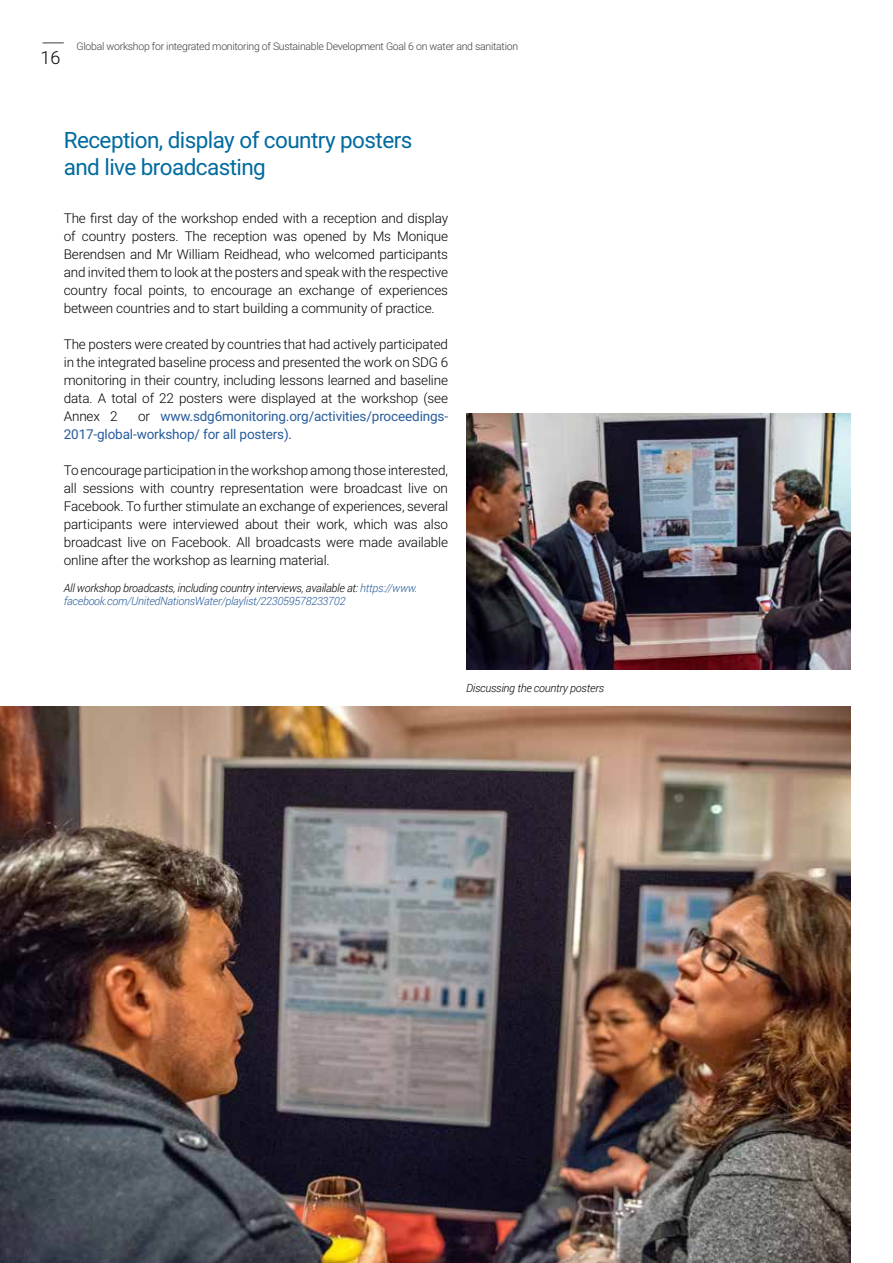
<style>
.page{position:relative;width:893px;height:1263px;background:#fff}
.page>*{position:absolute;margin:0;border:0;box-sizing:border-box;transform-origin:0 0}
.t1{font:22.5px/27px "Roboto";letter-spacing:-.025em;color:#006a9f}
.t2{font:300 18px "Roboto";color:#000}
.t3{font:300 13.5px/18px "Roboto";letter-spacing:-.01em;color:#000;text-align:justify}
.t4{font:13.5px/18px "Roboto";letter-spacing:-.01em;color:#275b9b}
.t5{font:italic 300 11.25px/13.5px "Roboto";letter-spacing:-.02em;color:#275b9b}
.t6{font:italic 300 11.25px "Roboto";letter-spacing:-.02em;color:#000}
.t7{font:300 10.5px "Roboto";letter-spacing:-.025em;color:#3c3c3b}
.s1{font-weight:300;color:#000}
.s2{color:#000}
</style>
<div class="page">
<svg style="left:43px;top:43px;width:21px;height:1px"></svg>
<img style="left:0;top:707px;width:850px;height:556px">
<img style="left:466px;top:413px;width:384px;height:256px">
<h2 class="t2" style="left:40px;top:45px;width:21px">16</h2>
<p class="t7" style="left:77px;top:39px;width:443px">Global workshop for integrated monitoring of Sustainable Development Goal 6 on water and sanitation</p>
<h1 class="t1" style="left:64px;top:125px;width:350px">Reception, display of country posters and live broadcasting</h1>
<p class="t3" style="left:64px;top:208px;width:386px">The first day of the workshop ended with a reception and display of country posters. The reception was opened by Ms Monique Berendsen and Mr William Reidhead, who welcomed participants and invited them to look at the posters and speak with the respective country focal points, to encourage an exchange of experiences between countries and to start building a community of practice.</p>
<p class="t3" style="left:64px;top:334px;width:386px">The posters were created by countries that had actively participated in the integrated baseline process and presented the work on SDG 6 monitoring in their country, including lessons learned and baseline data. A total of 22 posters were displayed at the workshop (see Annex 2</p>
<p class="t4" style="left:64px;top:406px;width:386px;text-indent:74px"><span class="s1">or</span> www.sdg6monitoring.org/activities/proceedings-<br>2017-global-workshop/ for all posters).</p>
<p class="t3" style="left:64px;top:460px;width:386px">To encourage participation in the workshop among those interested, all sessions with country representation were broadcast live on Facebook. To further stimulate an exchange of experiences, several participants were interviewed about their work, which was also broadcast live on Facebook. All broadcasts were made available online after the workshop as learning material.</p>
<p class="t5" style="left:64px;top:581px;width:355px"><span class="s2">All workshop broadcasts, including country interviews, available at:</span> https://www. facebook.com/UnitedNationsWater/playlist/223059578233702</p>
<p class="t6" style="left:466px;top:680px;width:139px">Discussing the country posters</p>
</div>
